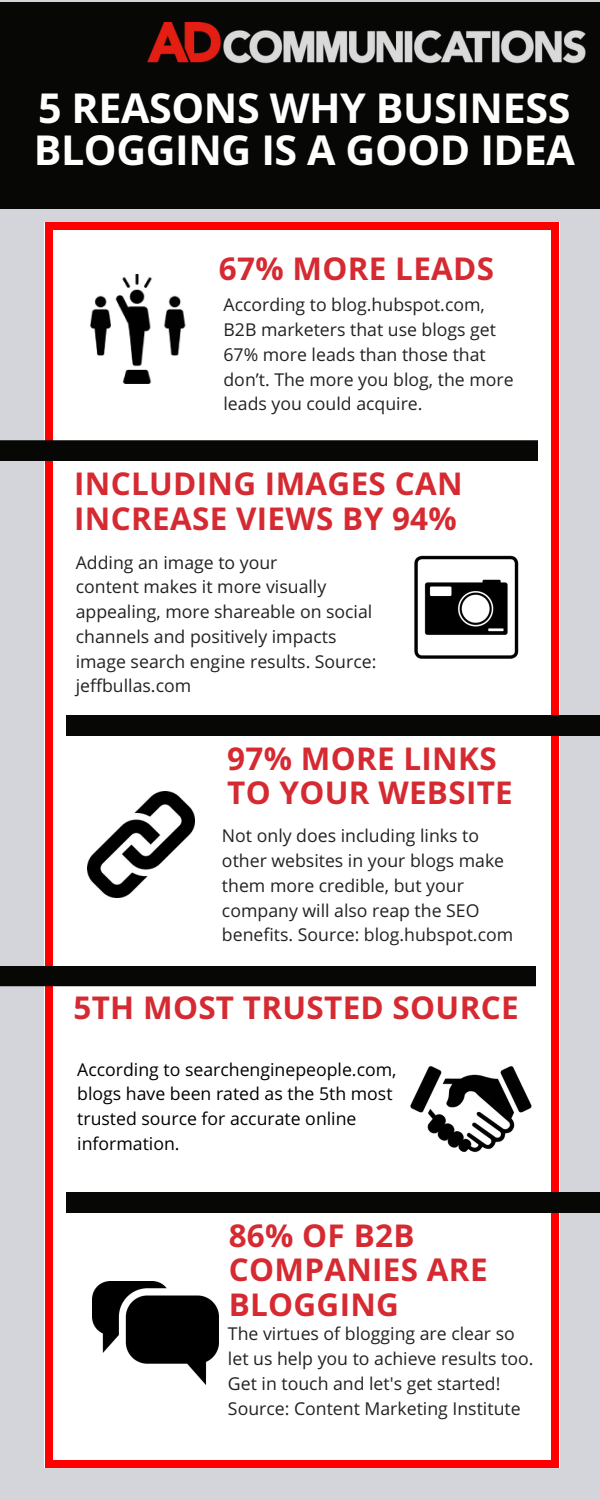
<style>
.page{position:relative;width:600px;height:1500px;background:#fff}
.page>*{position:absolute;margin:0;border:0;box-sizing:border-box;transform-origin:0 0}
.t1{font:700 41.3px/42px "Open Sans";letter-spacing:-.01em;color:#fff}
.t2{font:700 31.4px/34.5px "Open Sans";letter-spacing:.01em;color:#d52a31}
.t3{font:17.7px/24.8px "Open Sans";color:#222}
.t4{font:17.7px/24.8px "Open Sans";color:#000}
</style>
<div class="page">
<div style="left:0;top:2px;width:600px;height:207px;background:#070806"></div>
<div style="left:552px;top:1460px;width:7px;height:7px;background:#f00"></div>
<div style="left:45px;top:229px;width:8px;height:1231px;background:#f00"></div>
<div style="left:45px;top:1460px;width:8px;height:7px;background:#f00"></div>
<div style="left:552px;top:229px;width:7px;height:1231px;background:#f00"></div>
<div style="left:52px;top:1460px;width:500px;height:7px;background:#f00"></div>
<div style="left:552px;top:222px;width:7px;height:8px;background:#f00"></div>
<div style="left:45px;top:222px;width:8px;height:8px;background:#f00"></div>
<div style="left:52px;top:222px;width:500px;height:8px;background:#f00"></div>
<div style="left:0;top:440px;width:538px;height:21px;background:#070806"></div>
<div style="left:0;top:966px;width:536px;height:20px;background:#070806"></div>
<div style="left:66px;top:1192px;width:534px;height:22px;background:#070806"></div>
<div style="left:66px;top:715px;width:534px;height:21px;background:#070806"></div>
<img style="left:414px;top:515px;width:149px;height:183px">
<img style="left:88px;top:791px;width:106px;height:107px">
<img style="left:410px;top:1022px;width:142px;height:167px">
<img style="left:90px;top:274px;width:96px;height:109px">
<img style="left:92px;top:1281px;width:127px;height:103px">
<img style="left:148px;top:22px;width:438px;height:42px">
<h1 class="t1" style="left:34px;top:86px;width:543px">5 REASONS WHY BUSINESS<br>BLOGGING IS A GOOD IDEA</h1>
<h2 class="t2" style="left:219px;top:251px;width:277px">67% MORE LEADS</h2>
<p class="t3" style="left:223px;top:292px;width:292px">According to blog.hubspot.com,<br>B2B marketers that use blogs get<br>67% more leads than those that don’t. The more you blog, the more leads you could acquire.</p>
<h2 class="t2" style="left:74px;top:466px;width:390px">INCLUDING IMAGES CAN<br>INCREASE VIEWS BY 94%</h2>
<p class="t3" style="left:76px;top:549px;width:302px">Adding an image to your<br>content makes it more visually appealing, more shareable on social channels and positively impacts image search engine results. Source: jeffbullas.com</p>
<h2 class="t2" style="left:227px;top:740px;width:287px">97% MORE LINKS<br>TO YOUR WEBSITE</h2>
<p class="t3" style="left:222px;top:823px;width:293px">Not only does including links to other websites in your blogs make them more credible, but your company will also reap the SEO benefits. Source: blog.hubspot.com</p>
<h2 class="t2" style="left:73px;top:990px;width:447px">5TH MOST TRUSTED SOURCE</h2>
<p class="t4" style="left:77px;top:1056px;width:321px">According to searchenginepeople.com, blogs have been rated as the 5th most trusted source for accurate online information.</p>
<h2 class="t2" style="left:229px;top:1217px;width:260px">86% OF B2B<br>COMPANIES ARE<br>BLOGGING</h2>
<p class="t3" style="left:228px;top:1321px;width:307px">The virtues of blogging are clear so let us help you to achieve results too.<br>Get in touch and let's get started!<br>Source: Content Marketing Institute</p>
</div>
